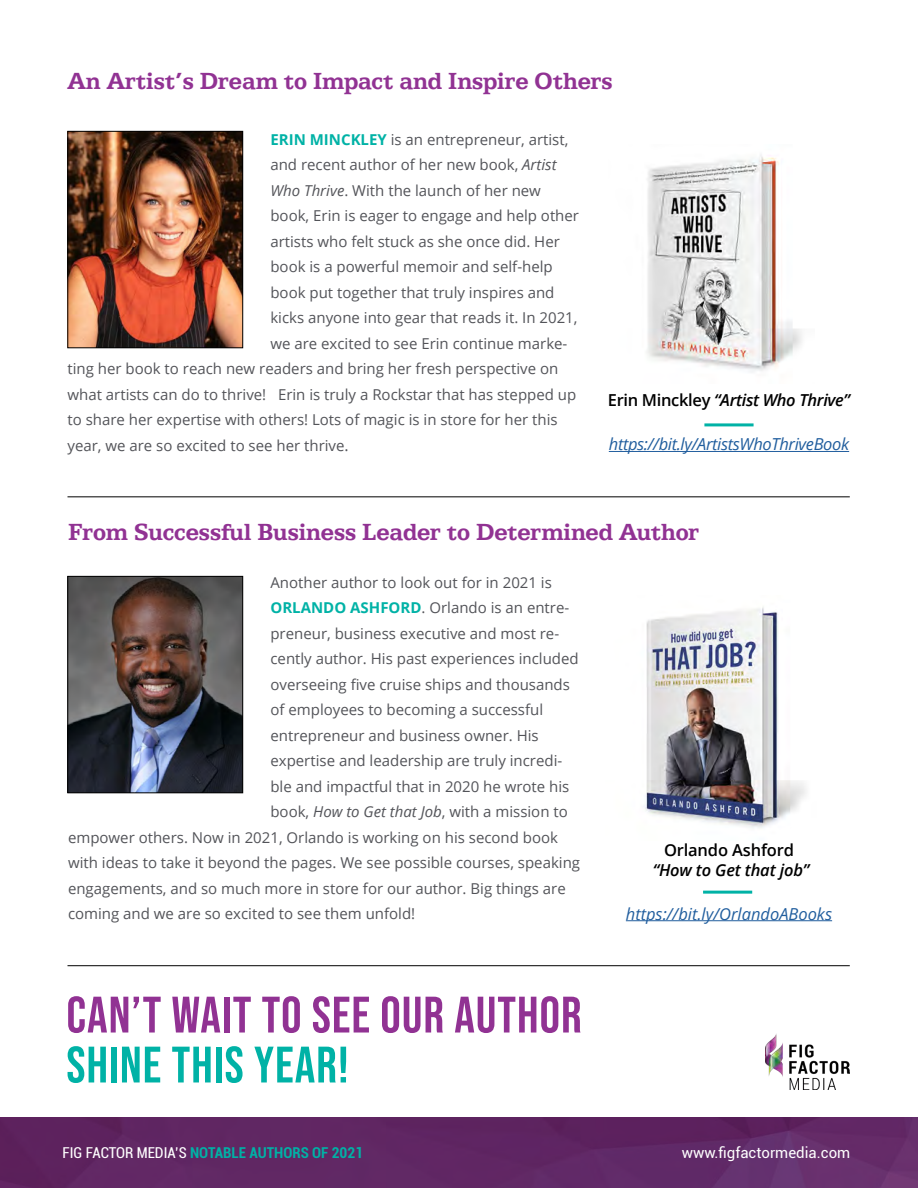
<style>
.page{position:relative;width:918px;height:1188px;background:#fff}
.page>*{position:absolute;margin:0;border:0;box-sizing:border-box;transform-origin:0 0}
.t1{font:51.15px/49.9px "Bebas Neue";letter-spacing:.02em;color:#913293}
.t2{font:700 24px "Egyptian Text";color:#913293}
.t3{font:italic 600 16.5px "Open Sans";letter-spacing:-.02em;color:#000}
.t4{font:italic 16.5px "Open Sans";letter-spacing:-.02em;color:#215e9e}
.t5{font:italic 16.5px "Open Sans";color:#215e9e}
.t6{font:600 16.5px "Open Sans";letter-spacing:-.01em;color:#000}
.t7{font:15px "Open Sans";color:#535459}
.t8{font:700 condensed 15px "Roboto";color:#00b2a6}
.t9{font:15px "Roboto";color:#fff}
.s1{font-weight:700;color:#00b2a6}
.s2{font-style:italic}
.s3{font-size:15.75px}
.s4{font-style:normal}
.s5{color:#fff}
.s6{color:#00b2a6}
.s7{font-weight:400;color:#fff}
</style>
<div class="page">
<img style="left:0;top:1117px;width:918px;height:71px">
<img style="left:69px;top:578px;width:172px;height:213px">
<div style="left:67px;top:576px;width:176px;height:217px;border:1px solid #000"></div>
<img style="left:69px;top:133px;width:172px;height:213px">
<div style="left:67px;top:131px;width:176px;height:217px;border:1px solid #000"></div>
<hr style="left:609px;top:451px;width:240px;height:1px;background:#215e9e">
<hr style="left:68px;top:497px;width:782px;height:1px;background:#000">
<hr style="left:626px;top:920px;width:206px;height:1px;background:#215e9e">
<img style="left:647px;top:155px;width:155px;height:217px">
<hr style="left:68px;top:965px;width:782px;height:1px;background:#000">
<img style="left:766px;top:1034px;width:84px;height:56px">
<img style="left:644px;top:607px;width:162px;height:221px">
<hr style="left:703px;top:891px;width:49px;height:3px;background:#00b2a6">
<hr style="left:704px;top:423px;width:50px;height:3px;background:#00b2a6">
<h2 class="t2" style="left:68px;top:67px;width:546px">An Artist’s Dream to Impact and Inspire Others</h2>
<p class="t7" style="left:270px;top:129px;width:300px"><span class="s1">ERIN MINCKLEY</span> is an entrepreneur, artist,</p>
<p class="t7" style="left:270px;top:155px;width:288px">and recent author of her new book, <span class="s2">Artist</span></p>
<p class="t7" style="left:270px;top:180px;width:272px"><span class="s2">Who Thrive</span>. With the launch of her new</p>
<p class="t7" style="left:270px;top:206px;width:310px">book, Erin is eager to engage and help other</p>
<p class="t7" style="left:270px;top:231px;width:291px">artists who felt stuck as she once did. Her</p>
<p class="t7" style="left:270px;top:257px;width:284px">book is a powerful memoir and self-help</p>
<p class="t7" style="left:270px;top:282px;width:286px">book put together that truly inspires and</p>
<p class="t7" style="left:270px;top:308px;width:309px">kicks anyone into gear that reads it. In 2021,</p>
<p class="t7" style="left:270px;top:333px;width:299px">we are excited to see Erin continue marke-</p>
<p class="t7" style="left:67px;top:359px;width:492px">ting her book to reach new readers and bring her fresh perspective on</p>
<p class="t7" style="left:67px;top:384px;width:510px">what artists can do to thrive! Erin is truly a Rockstar that has stepped up</p>
<p class="t7" style="left:67px;top:410px;width:492px">to share her expertise with others! Lots of magic is in store for her this</p>
<p class="t7" style="left:67px;top:435px;width:283px">year, we are so excited to see her thrive<span class="s3">.</span></p>
<p class="t3" style="left:608px;top:389px;width:244px"><span class="s4">Erin Minckley</span> “Artist Who Thrive”</p>
<p class="t4" style="left:609px;top:433px;width:242px">https://bit.ly/ArtistsWhoThriveBook</p>
<h2 class="t2" style="left:68px;top:519px;width:633px">From Successful Business Leader to Determined Author</h2>
<p class="t7" style="left:270px;top:572px;width:283px">Another author to look out for in 2021 is</p>
<p class="t7" style="left:270px;top:597px;width:300px"><span class="s1">ORLANDO ASHFORD</span>. Orlando is an entre-</p>
<p class="t7" style="left:270px;top:623px;width:290px">preneur, business executive and most re-</p>
<p class="t7" style="left:270px;top:648px;width:310px">cently author. His past experiences included</p>
<p class="t7" style="left:270px;top:674px;width:301px">overseeing five cruise ships and thousands</p>
<p class="t7" style="left:270px;top:699px;width:274px">of employees to becoming a successful</p>
<p class="t7" style="left:270px;top:725px;width:270px">entrepreneur and business owner. His</p>
<p class="t7" style="left:270px;top:750px;width:293px">expertise and leadership are truly incredi-</p>
<p class="t7" style="left:270px;top:776px;width:300px">ble and impactful that in 2020 he wrote his</p>
<p class="t7" style="left:270px;top:801px;width:299px">book, <span class="s2">How to Get that Job</span>, with a mission to</p>
<p class="t7" style="left:68px;top:827px;width:492px">empower others. Now in 2021, Orlando is working on his second book</p>
<p class="t7" style="left:68px;top:852px;width:514px">with ideas to take it beyond the pages. We see possible courses, speaking</p>
<p class="t7" style="left:68px;top:878px;width:499px">engagements, and so much more in store for our author. Big things are</p>
<p class="t7" style="left:68px;top:903px;width:349px">coming and we are so excited to see them unfold!</p>
<p class="t6" style="left:664px;top:839px;width:131px">Orlando Ashford</p>
<p class="t3" style="left:653px;top:858px;width:158px">“How to Get that job”</p>
<p class="t5" style="left:626px;top:902px;width:208px">https://bit.ly/OrlandoABooks</p>
<h1 class="t1" style="left:66px;top:989px;width:537px">CAN’T WAIT TO SEE OUR AUTHOR<span class="s5">S<br></span><span class="s6">SHINE THIS YEAR!</span></h1>
<p class="t8" style="left:63px;top:1142px;width:302px"><span class="s7">FIG FACTOR MEDIA’S</span> NOTABLE AUTHORS OF 2021</p>
<p class="t9" style="left:682px;top:1142px;width:170px">www.figfactormedia.com</p>
</div>
